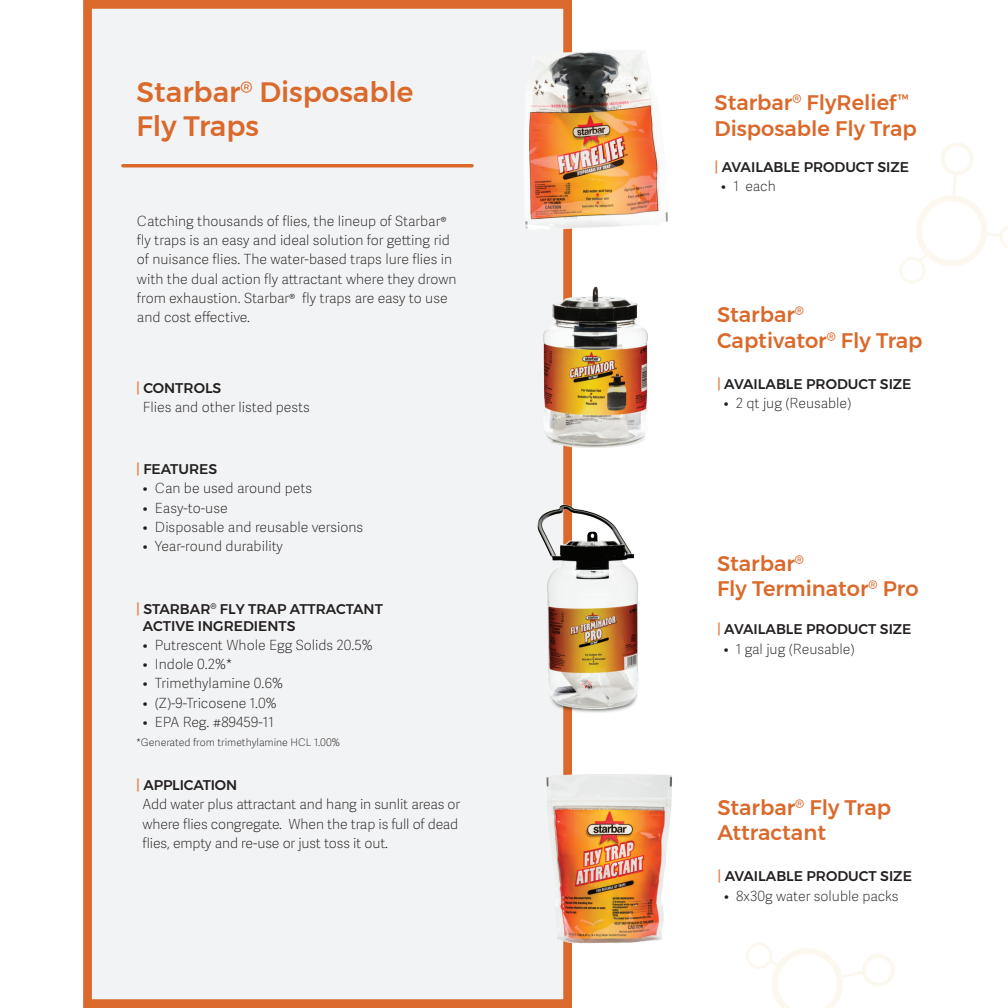
<style>
.page{position:relative;width:1008px;height:1008px;background:#fff}
.page>*{position:absolute;margin:0;border:0;box-sizing:border-box;transform-origin:0 0}
.t1{font:500 28px/33.6px "Montserrat";color:#da692b}
.t2{font:500 21px/25.2px "Montserrat";color:#da692b}
.t3{font:100 14px/19.2px "Adelle Sans";color:#231f20}
.t4{font:500 14px/16.8px "Montserrat";color:#231f20}
.t5{font:100 10.5px "Adelle Sans";color:#231f20}
.s1{color:#e1844c}
</style>
<div class="page">
<div style="left:84px;top:0;width:485px;height:1008px;background:#f2f3f4"></div>
<div style="left:83px;top:0;width:489px;height:1008px;border:9px solid #da692b"></div>
<svg style="left:123px;top:164px;width:349px;height:4px"></svg>
<img style="left:525px;top:30px;width:143px;height:221px">
<img style="left:537px;top:500px;width:102px;height:223px">
<img style="left:543px;top:269px;width:105px;height:196px">
<img style="left:546px;top:760px;width:126px;height:193px">
<svg style="left:899px;top:143px;width:109px;height:140px"></svg>
<svg style="left:746px;top:943px;width:149px;height:65px"></svg>
<h1 class="t1" style="left:137px;top:76px;width:278px">Starbar<sup>®</sup> Disposable<br>Fly Traps</h1>
<p class="t3" style="left:137px;top:211px;width:321px">Catching thousands of flies, the lineup of Starbar® fly traps is an easy and ideal solution for getting rid of nuisance flies. The water-based traps lure flies in with the dual action fly attractant where they drown from exhaustion. Starbar® fly traps are easy to use and cost effective.</p>
<p class="t4" style="left:136px;top:379px;width:87px"><span class="s1">|</span> CONTROLS</p>
<p class="t3" style="left:143px;top:397px;width:169px">Flies and other listed pests</p>
<p class="t4" style="left:136px;top:461px;width:83px"><span class="s1">|</span> FEATURES</p>
<p class="t3" style="left:143px;top:478px;width:171px">• Can be used around pets</p>
<p class="t3" style="left:143px;top:498px;width:86px">• Easy-to-use</p>
<p class="t3" style="left:143px;top:517px;width:222px">• Disposable and reusable versions</p>
<p class="t3" style="left:143px;top:536px;width:142px">• Year-round durability</p>
<p class="t4" style="left:143px;top:600px;width:241px;text-indent:-7px"><span class="s1">|</span> STARBAR<sup>®</sup> FLY TRAP ATTRACTANT<br>ACTIVE INGREDIENTS</p>
<p class="t3" style="left:143px;top:635px;width:231px">• Putrescent Whole Egg Solids 20.5%</p>
<p class="t3" style="left:143px;top:654px;width:91px">• Indole 0.2%*</p>
<p class="t3" style="left:143px;top:673px;width:142px">• Trimethylamine 0.6%</p>
<p class="t3" style="left:143px;top:693px;width:135px">• (Z)-9-Tricosene 1.0%</p>
<p class="t3" style="left:143px;top:712px;width:133px">• EPA Reg. #89459-11</p>
<p class="t5" style="left:136px;top:735px;width:205px">*Generated from trimethylamine HCL 1.00%</p>
<p class="t4" style="left:136px;top:777px;width:103px"><span class="s1">|</span> APPLICATION</p>
<p class="t3" style="left:143px;top:794px;width:319px">Add water plus attractant and hang in sunlit areas or where flies congregate. When the trap is full of dead flies, empty and re-use or just toss it out.</p>
<h2 class="t2" style="left:714px;top:90px;width:204px">Starbar<sup>®</sup> FlyRelief<sup>™<br></sup>Disposable Fly Trap</h2>
<p class="t4" style="left:714px;top:158px;width:196px"><span class="s1">|</span> AVAILABLE PRODUCT SIZE</p>
<p class="t3" style="left:721px;top:176px;width:56px">• 1 each</p>
<h2 class="t2" style="left:717px;top:302px;width:207px">Starbar<sup>®<br></sup>Captivator<sup>®</sup> Fly Trap</h2>
<p class="t4" style="left:717px;top:376px;width:196px"><span class="s1">|</span> AVAILABLE PRODUCT SIZE</p>
<p class="t3" style="left:724px;top:393px;width:129px">• 2 qt jug (Reusable)</p>
<h2 class="t2" style="left:717px;top:551px;width:203px">Starbar<sup>®<br></sup>Fly Terminator<sup>®</sup> Pro</h2>
<p class="t4" style="left:717px;top:621px;width:196px"><span class="s1">|</span> AVAILABLE PRODUCT SIZE</p>
<p class="t3" style="left:724px;top:639px;width:132px">• 1 gal jug (Reusable)</p>
<h2 class="t2" style="left:717px;top:795px;width:175px">Starbar<sup>®</sup> Fly Trap<br>Attractant</h2>
<p class="t4" style="left:717px;top:868px;width:196px"><span class="s1">|</span> AVAILABLE PRODUCT SIZE</p>
<p class="t3" style="left:724px;top:886px;width:176px">• 8x30g water soluble packs</p>
</div>
